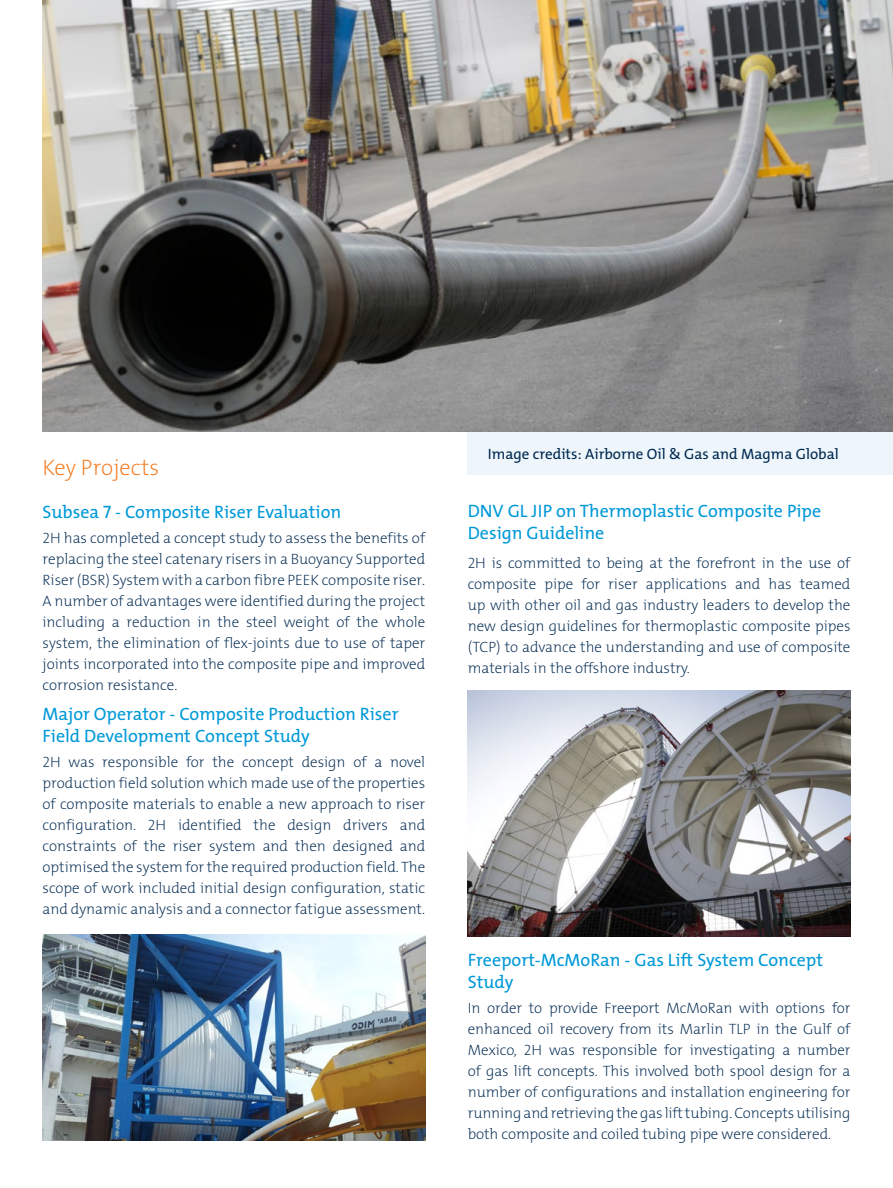
<style>
.page{position:relative;width:893px;height:1188px;background:#fff}
.page>*{position:absolute;margin:0;border:0;box-sizing:border-box;transform-origin:0 0}
.t1{font:200 22.5px "The Mix Os F";color:#f47b20}
.t2{font:18px/21.6px "The Mix";color:#0099d8}
.t3{font:200 15px/21px "The Mix Os F";color:#002950;text-align:justify}
.t4{font:15px "The Mix Os F";color:#002950}
.s1{font-family:"The Mix Caps"}
</style>
<div class="page">
<div style="left:468px;top:432px;width:425px;height:42px;background:#eef6fc"></div>
<img style="left:43px;top:0;width:850px;height:432px">
<img style="left:43px;top:934px;width:382px;height:207px">
<img style="left:468px;top:691px;width:382px;height:246px">
<h1 class="t1" style="left:43px;top:453px;width:118px">Key Projects</h1>
<p class="t2" style="left:43px;top:501px;width:300px">Subsea <span class="s1">7</span> - Composite Riser Evaluation</p>
<p class="t3" style="left:43px;top:528px;width:384px">2H has completed a concept study to assess the benefits of replacing the steel catenary risers in a Buoyancy Supported Riser (BSR) System with a carbon fibre PEEK composite riser.<br>A number of advantages were identified during the project including a reduction in the steel weight of the whole system, the elimination of flex-joints due to use of taper joints incorporated into the composite pipe and improved corrosion resistance.</p>
<p class="t2" style="left:43px;top:703px;width:358px">Major Operator - Composite Production Riser<br>Field Development Concept Study</p>
<p class="t3" style="left:43px;top:752px;width:384px">2H was responsible for the concept design of a novel production field solution which made use of the properties of composite materials to enable a new approach to riser configuration. 2H identified the design drivers and constraints of the riser system and then designed and optimised the system for the required production field. The scope of work included initial design configuration, static and dynamic analysis and a connector fatigue assessment.</p>
<p class="t4" style="left:488px;top:444px;width:352px">Image credits: Airborne Oil &amp; Gas and Magma Global</p>
<p class="t2" style="left:468px;top:500px;width:355px">DNV GL JIP on Thermoplastic Composite Pipe<br>Design Guideline</p>
<p class="t3" style="left:468px;top:553px;width:384px">2H is committed to being at the forefront in the use of composite pipe for riser applications and has teamed up with other oil and gas industry leaders to develop the new design guidelines for thermoplastic composite pipes (TCP) to advance the understanding and use of composite materials in the offshore industry.</p>
<p class="t2" style="left:468px;top:949px;width:357px">Freeport-McMoRan - Gas Lift System Concept<br>Study</p>
<p class="t3" style="left:468px;top:998px;width:384px">In order to provide Freeport McMoRan with options for enhanced oil recovery from its Marlin TLP in the Gulf of Mexico, 2H was responsible for investigating a number of gas lift concepts. This involved both spool design for a number of configurations and installation engineering for running and retrieving the gas lift tubing. Concepts utilising both composite and coiled tubing pipe were considered.</p>
</div>
